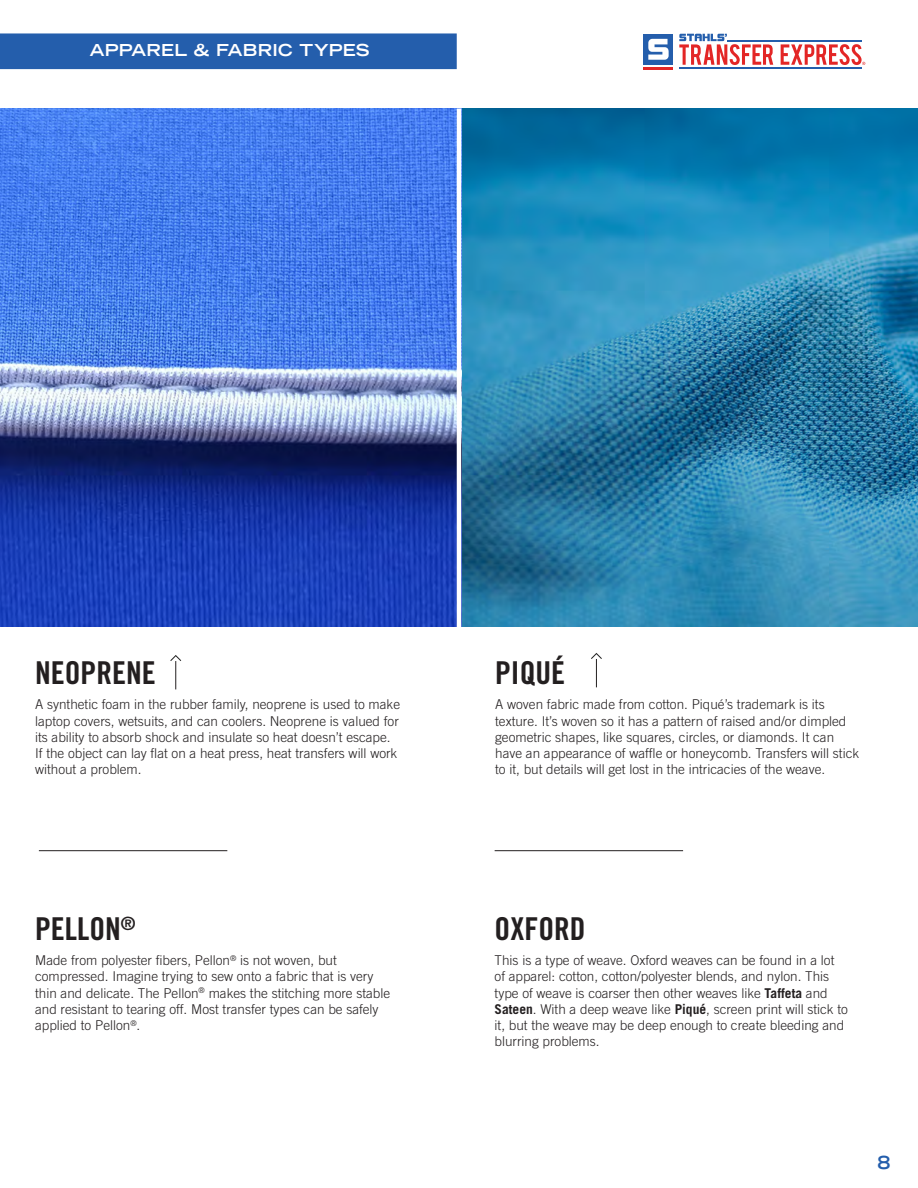
<style>
.page{position:relative;width:918px;height:1188px;background:#fff}
.page>*{position:absolute;margin:0;border:0;box-sizing:border-box;transform-origin:0 0}
.t1{font:31.5px "Trade Gothic LT Std Bd Cn 20";color:#231f20}
.t2{font:700 expanded 18px "Trade Gothic LT Std";color:#245eac}
.t3{font:700 expanded 16.5px "Trade Gothic LT Std";letter-spacing:.015em;color:#fff}
.t4{font:300 13.5px/16.2px "Trade Gothic LT Std";color:#231f20}
.s1{font-weight:700}
</style>
<div class="page">
<img style="left:0;top:109px;width:918px;height:517px">
<hr style="left:457px;top:109px;width:4px;height:1079px;background:#fff">
<hr style="left:39px;top:850px;width:188px;height:1px;background:#231f20">
<hr style="left:495px;top:850px;width:188px;height:1px;background:#231f20">
<svg style="left:170px;top:655px;width:11px;height:34px"></svg>
<svg style="left:591px;top:653px;width:11px;height:34px"></svg>
<div style="left:0;top:33px;width:457px;height:36px;background:#245eac"></div>
<hr style="left:679px;top:67px;width:183px;height:1px;background:#245eac">
<svg style="left:679px;top:34px;width:186px;height:31px"></svg>
<div style="left:643px;top:34px;width:30px;height:31px;background:#245eac"></div>
<hr style="left:643px;top:67px;width:30px;height:3px;background:#e32626">
<svg style="left:648px;top:39px;width:21px;height:21px"></svg>
<p class="t3" style="left:90px;top:40px;width:281px">APPAREL &amp; FABRIC TYPES</p>
<p class="t1" style="left:35px;top:654px;width:122px">NEOPRENE</p>
<p class="t4" style="left:35px;top:696px;width:367px">A synthetic foam in the rubber family, neoprene is used to make laptop covers, wetsuits, and can coolers. Neoprene is valued for its ability to absorb shock and insulate so heat doesn’t escape.<br>If the object can lay flat on a heat press, heat transfers will work without a problem.</p>
<p class="t1" style="left:35px;top:910px;width:102px">PELLON<sup>®</sup></p>
<p class="t4" style="left:35px;top:952px;width:357px">Made from polyester fibers, Pellon<sup>®</sup> is not woven, but compressed. Imagine trying to sew onto a fabric that is very thin and delicate. The Pellon<sup>®</sup> makes the stitching more stable and resistant to tearing off. Most transfer types can be safely applied to Pellon<sup>®</sup>.</p>
<p class="t1" style="left:495px;top:654px;width:71px">PIQUÉ</p>
<p class="t4" style="left:495px;top:696px;width:366px">A woven fabric made from cotton. Piqué’s trademark is its texture. It’s woven so it has a pattern of raised and/or dimpled geometric shapes, like squares, circles, or diamonds. It can have an appearance of waffle or honeycomb. Transfers will stick to it, but details will get lost in the intricacies of the weave.</p>
<p class="t1" style="left:495px;top:910px;width:92px">OXFORD</p>
<p class="t4" style="left:495px;top:952px;width:355px">This is a type of weave. Oxford weaves can be found in a lot of apparel: cotton, cotton/polyester blends, and nylon. This type of weave is coarser then other weaves like <span class="s1">Taffeta</span> and <span class="s1">Sateen</span>. With a deep weave like <span class="s1">Piqué</span>, screen print will stick to it, but the weave may be deep enough to create bleeding and blurring problems.</p>
<h2 class="t2" style="left:878px;top:1151px;width:14px">8</h2>
</div>
